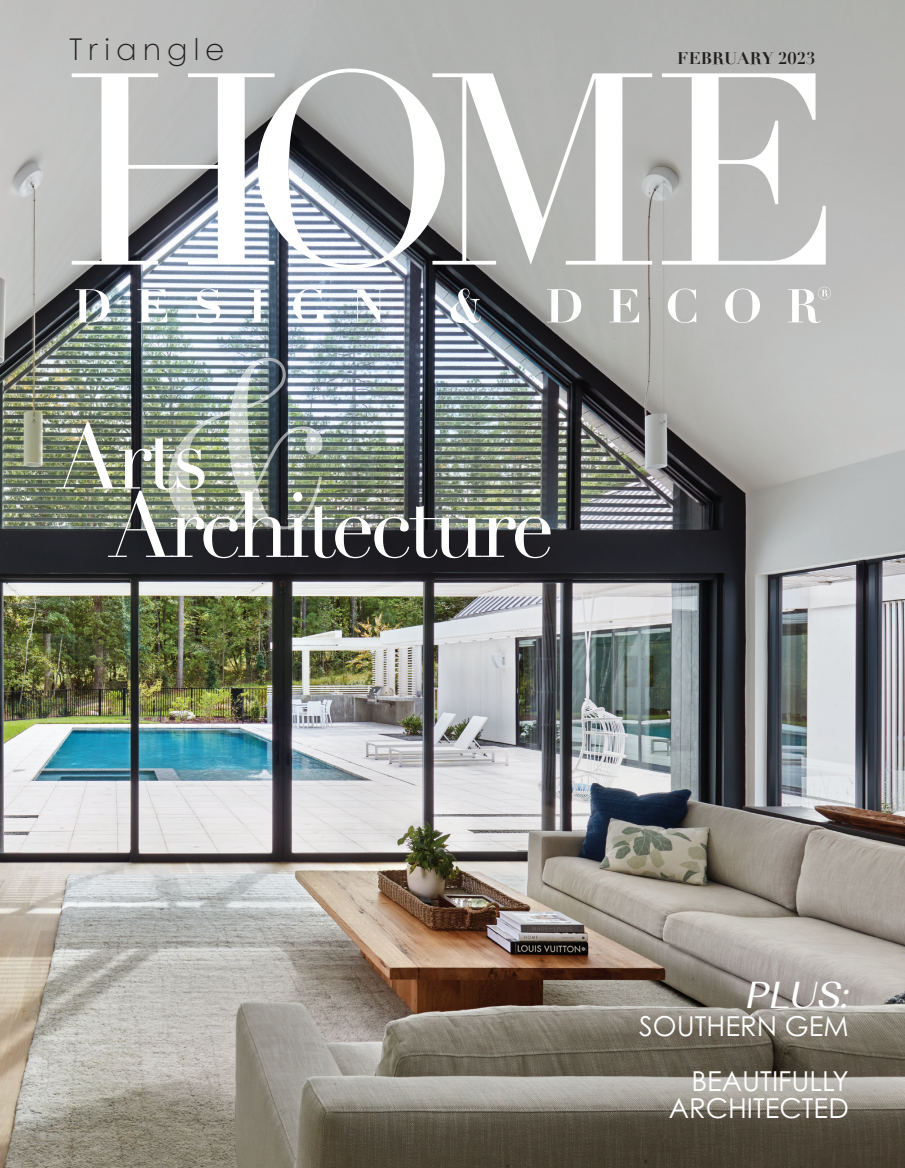
<style>
.page{position:relative;width:905px;height:1168px;background:#fff}
.page>*{position:absolute;margin:0;border:0;box-sizing:border-box;transform-origin:0 0}
.t1{font:italic 232.5px "Didot";color:#fff;scale:.96 1}
.t2{font:90.75px "Didot";letter-spacing:-.05em;color:#fff;scale:.96 1}
.t3{font:italic 37.5px "Alethia Pro";color:#fff}
.t4{font:300 30px "Century Gothic";letter-spacing:.2em;color:#231f20}
.t5{font:27.45px/27.5px "Century Gothic Pro";color:#fff;text-align:right}
.t6{font:700 16.5px "Didot";color:#231f20}
</style>
<div class="page">
<img style="left:0;top:0;width:904px;height:1168px">
<svg style="left:72px;top:69px;width:753px;height:200px;fill:#b8b9b7"></svg>
<svg style="left:75px;top:287px;width:755px;height:36px"></svg>
<p class="t4" style="left:70px;top:30px;width:157px">Triangle</p>
<h1 class="t1" style="left:156px;top:303px;width:200px">&amp;</h1>
<p class="t2" style="left:56px;top:403px;width:161px">Arts</p>
<p class="t2" style="left:108px;top:471px;width:466px">Architecture</p>
<p class="t6" style="left:677px;top:47px;width:139px">FEBRUARY 2023</p>
<p class="t3" style="left:745px;top:971px;width:105px">PLUS:</p>
<p class="t5" style="left:639px;top:1012px;width:211px">SOUTHERN GEM</p>
<p class="t5" style="left:668px;top:1067px;width:182px">BEAUTIFULLY<br>ARCHITECTED</p>
</div>
